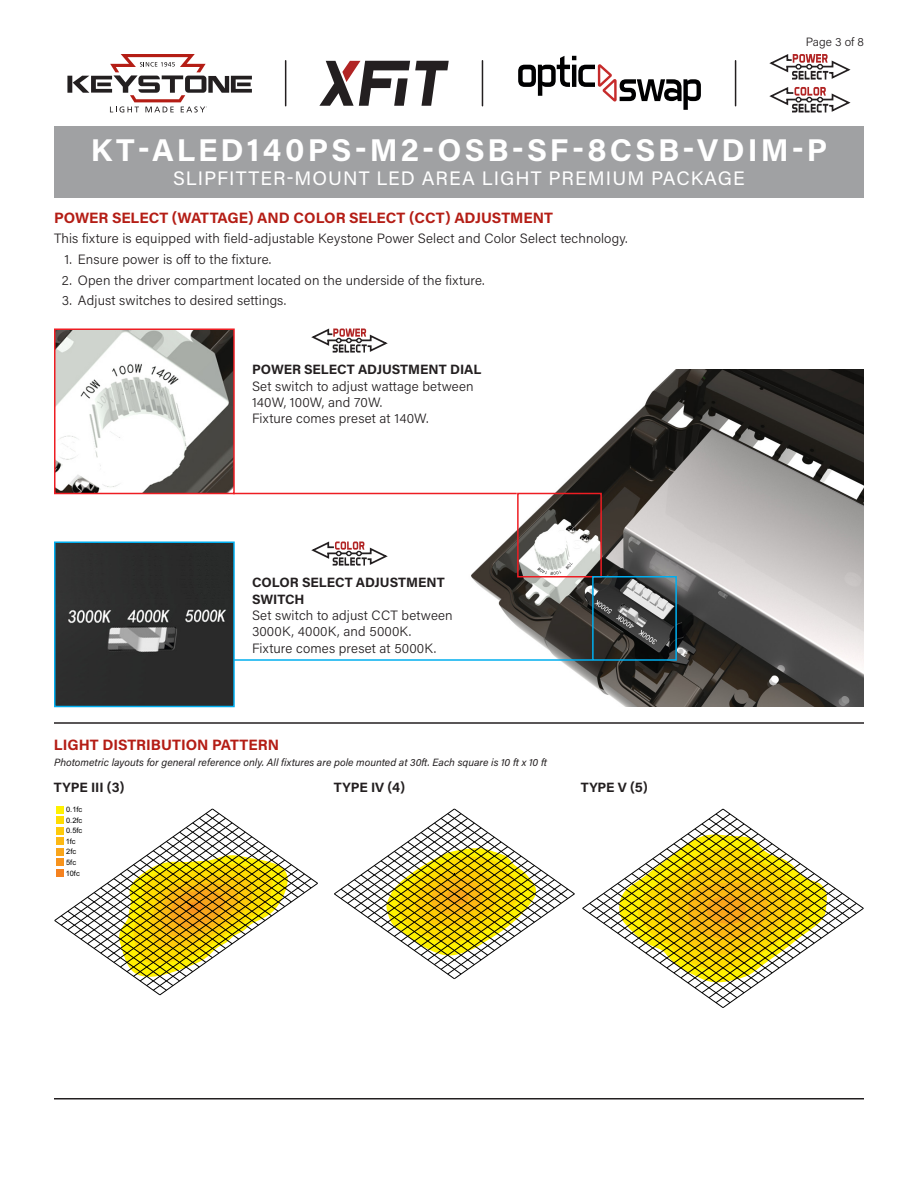
<style>
.page{position:relative;width:918px;height:1188px;background:#fff}
.page>*{position:absolute;margin:0;border:0;box-sizing:border-box;transform-origin:0 0}
.Title_Instruction{font:700 31.5px "Acumin Pro";letter-spacing:.1em;color:#fff}
.SubTitle{font:19.5px "Acumin Pro";letter-spacing:.05em;color:#fff}
.Heading_01{font:700 15px "Acumin Pro";color:#b41d15}
.Text{font:300 13.5px/16.2px "Acumin Pro";letter-spacing:.01em;color:#231f20}
.Text_Number_List__2-digit{font:300 13.5px "Acumin Pro";letter-spacing:.01em;color:#231f20}
.Heading_02{font:700 13.5px/16.5px "Acumin Pro";letter-spacing:-.005em;color:#231f20}
.Page{font:300 12px "Acumin Pro";color:#231f20}
.Art_Callout{font:italic 10.5px "Acumin Pro";color:#231f20}
.t1{font:7.5px/10.5px "Arial";color:#000}
</style>
<div class="page">
<hr style="left:54px;top:1098px;width:810px;height:2px;background:#231f20">
<div style="left:54px;top:126px;width:810px;height:72px;background:#a0a1a3"></div>
<img style="left:468px;top:369px;width:396px;height:337px">
<svg style="left:311px;top:541px;width:77px;height:25px"></svg>
<svg style="left:311px;top:328px;width:77px;height:25px"></svg>
<img style="left:57px;top:331px;width:175px;height:160px">
<div style="left:54px;top:328px;width:181px;height:166px;border:2px solid #ee1d23"></div>
<img style="left:57px;top:545px;width:175px;height:159px">
<div style="left:54px;top:542px;width:181px;height:165px;border:2px solid #00aeef"></div>
<div style="left:517px;top:493px;width:85px;height:85px;border:2px solid #ee1d23"></div>
<div style="left:592px;top:576px;width:85px;height:85px;border:2px solid #00aeef"></div>
<hr style="left:233px;top:493px;width:284px;height:1px;background:#ee1d23">
<hr style="left:234px;top:659px;width:358px;height:2px;background:#00aeef">
<svg style="left:67px;top:54px;width:185px;height:58px"></svg>
<svg style="left:769px;top:87px;width:82px;height:26px"></svg>
<svg style="left:769px;top:54px;width:82px;height:26px"></svg>
<hr style="left:482px;top:61px;width:1px;height:45px;background:#231f20">
<hr style="left:735px;top:61px;width:1px;height:45px;background:#231f20">
<hr style="left:285px;top:61px;width:1px;height:45px;background:#231f20">
<svg style="left:319px;top:61px;width:130px;height:45px"></svg>
<svg style="left:518px;top:56px;width:183px;height:54px"></svg>
<svg style="left:582px;top:809px;width:282px;height:199px"></svg>
<svg style="left:334px;top:809px;width:241px;height:170px"></svg>
<div style="left:56px;top:806px;width:7px;height:7px;background:#fff101"></div>
<svg style="left:54px;top:809px;width:264px;height:186px"></svg>
<hr style="left:54px;top:722px;width:810px;height:2px;background:#231f20">
<p class="Page" style="left:806px;top:34px;width:60px">Page 3 of 8</p>
<p class="Title_Instruction" style="left:91px;top:128px;width:738px">KT-ALED140PS-M2-OSB-SF-8CSB-VDIM-P</p>
<p class="SubTitle" style="left:173px;top:164px;width:573px">SLIPFITTER-MOUNT LED AREA LIGHT PREMIUM PACKAGE</p>
<p class="Heading_01" style="left:54px;top:207px;width:501px">POWER SELECT (WATTAGE) AND COLOR SELECT (CCT) ADJUSTMENT</p>
<p class="Text" style="left:54px;top:230px;width:575px">This fixture is equipped with field-adjustable Keystone Power Select and Color Select technology.</p>
<p class="Text_Number_List__2-digit" style="left:65px;top:250px;width:208px">1. Ensure power is off to the fixture.</p>
<p class="Text_Number_List__2-digit" style="left:62px;top:271px;width:424px">2. Open the driver compartment located on the underside of the fixture.</p>
<p class="Text_Number_List__2-digit" style="left:62px;top:291px;width:226px">3. Adjust switches to desired settings.</p>
<p class="Heading_02" style="left:252px;top:361px;width:231px">POWER SELECT ADJUSTMENT DIAL</p>
<p class="Text" style="left:252px;top:377px;width:223px">Set switch to adjust wattage between<br>140W, 100W, and 70W.<br>Fixture comes preset at 140W.</p>
<p class="Heading_02" style="left:252px;top:574px;width:194px">COLOR SELECT ADJUSTMENT<br>SWITCH</p>
<p class="Text" style="left:252px;top:607px;width:202px">Set switch to adjust CCT between<br>3000K, 4000K, and 5000K.<br>Fixture comes preset at 5000K.</p>
<p class="Heading_01" style="left:54px;top:734px;width:227px">LIGHT DISTRIBUTION PATTERN</p>
<p class="Art_Callout" style="left:54px;top:755px;width:495px">Photometric layouts for general reference only. All fixtures are pole mounted at 30ft. Each square is 10 ft x 10 ft</p>
<p class="Heading_02" style="left:54px;top:778px;width:72px">TYPE III (3)</p>
<p class="Heading_02" style="left:334px;top:778px;width:73px">TYPE IV (4)</p>
<p class="Heading_02" style="left:581px;top:778px;width:69px">TYPE V (5)</p>
<p class="t1" style="left:66px;top:804px;width:18px">0.1fc<br>0.2fc<br>0.5fc<br>1fc<br>2fc<br>5fc<br>10fc</p>
</div>
